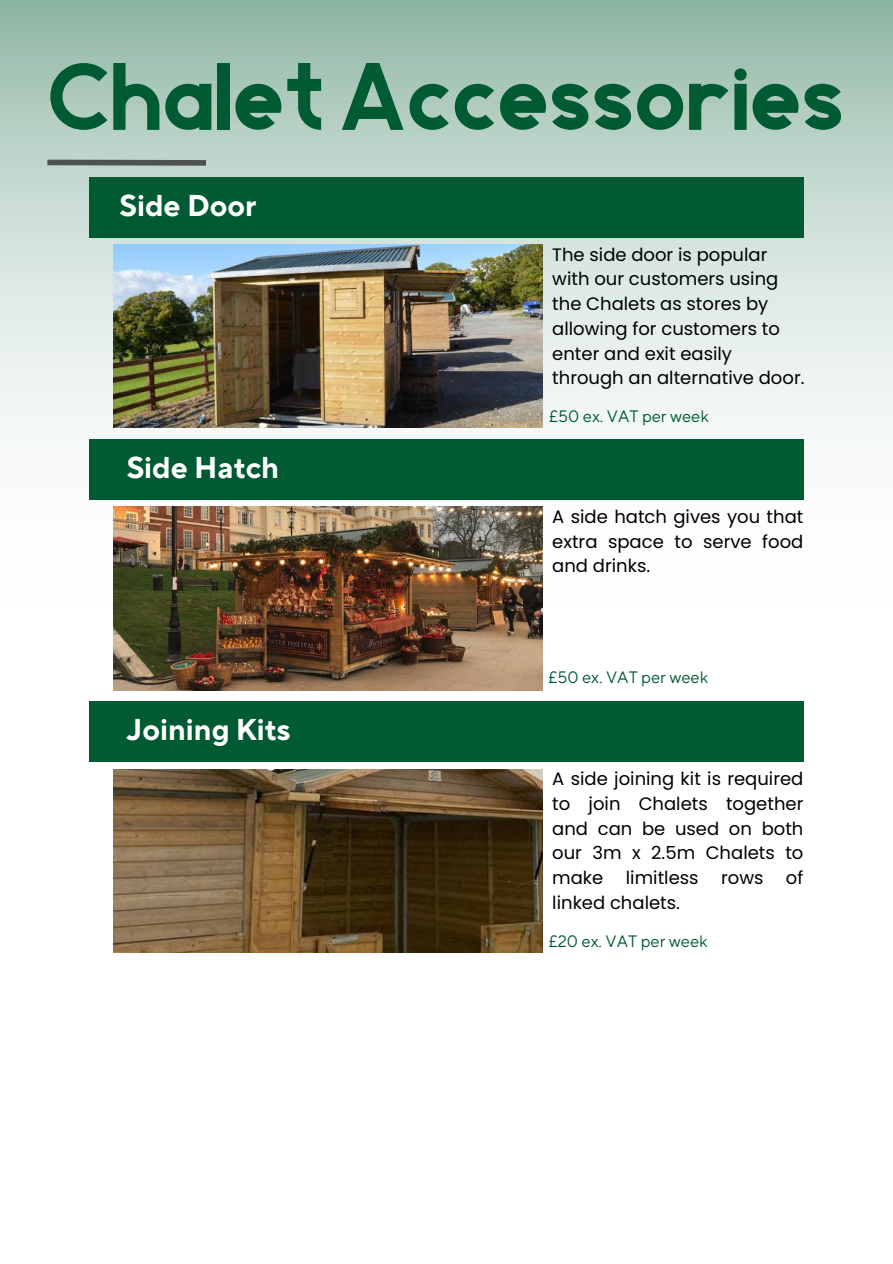
<style>
.page{position:relative;width:893px;height:1264px;background:#fff}
.page>*{position:absolute;margin:0;border:0;box-sizing:border-box;transform-origin:0 0}
.t1{font:900 99px "Geometrica Sans";color:#005a32}
.t2{font:700 30px "TT Norms Pro";color:#fff}
.t3{font:18px/24.8px "Poppins";color:#000;text-align:justify}
.t4{font:16.5px "TT Norms Pro";color:#005a32}
</style>
<div class="page">
<svg style="left:0;top:0;width:892px;height:608px"></svg>
<div style="left:89px;top:177px;width:714px;height:61px;background:#005a32"></div>
<div style="left:89px;top:439px;width:714px;height:61px;background:#005a32"></div>
<img style="left:114px;top:244px;width:428px;height:184px">
<img style="left:114px;top:506px;width:428px;height:184px">
<div style="left:47px;top:160px;width:159px;height:6px;background:#505252"></div>
<div style="left:89px;top:701px;width:714px;height:61px;background:#005a32"></div>
<img style="left:114px;top:769px;width:428px;height:183px">
<h1 class="t1" style="left:47px;top:56px;width:798px">ChaletAccessories</h1>
<h2 class="t2" style="left:119px;top:187px;width:138px">Side Door</h2>
<h2 class="t2" style="left:127px;top:449px;width:154px">Side Hatch</h2>
<h2 class="t2" style="left:127px;top:712px;width:165px">Joining Kits</h2>
<p class="t3" style="left:552px;top:242px;width:254px;text-align:left">The side door is popular with our customers using the Chalets as stores by allowing for customers to enter and exit easily through an alternative door.</p>
<p class="t4" style="left:549px;top:406px;width:161px">£50 ex. VAT per week</p>
<p class="t3" style="left:552px;top:504px;width:252px">A side hatch gives you that extra space to serve food and drinks.</p>
<p class="t4" style="left:548px;top:667px;width:161px">£50 ex. VAT per week</p>
<p class="t3" style="left:552px;top:766px;width:252px">A side joining kit is required to join Chalets together and can be used on both our 3m x 2.5m Chalets to make limitless rows of linked chalets.</p>
<p class="t4" style="left:548px;top:931px;width:160px">£20 ex. VAT per week</p>
</div>
